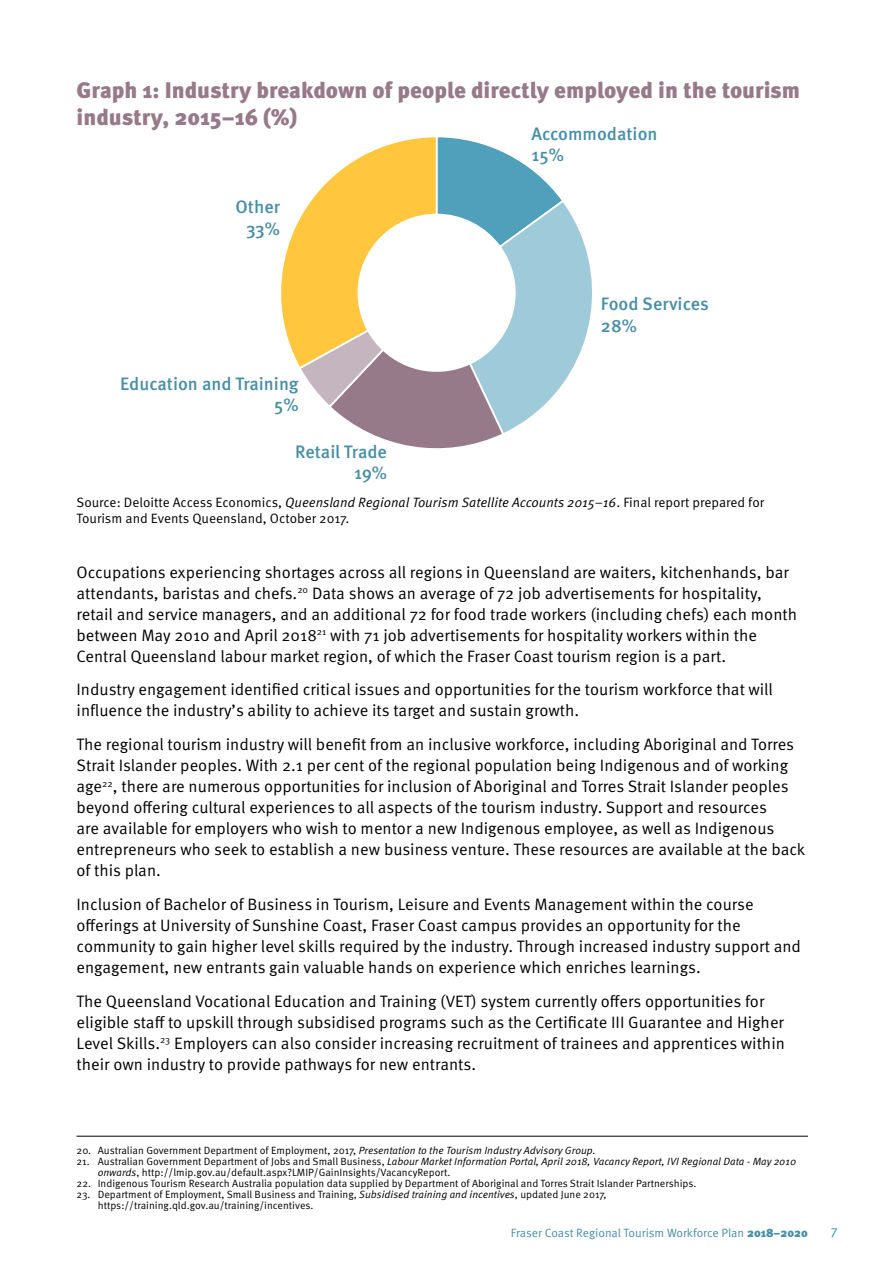
<style>
.page{position:relative;width:893px;height:1263px;background:#fff}
.page>*{position:absolute;margin:0;border:0;box-sizing:border-box;transform-origin:0 0}
.t1{font:900 22.5px/27px "Meta OT";color:#977a89}
.t2{font:500 18px/21.6px "Meta OT";color:#478ea7}
.t3{font:16.5px/21px "Meta OT";color:#000}
.t4{font:13.5px/16.2px "Meta OT";color:#000}
.t5{font:13.5px "Meta OT";color:#478ea7}
.t6{font:12px "Meta OT";color:#478ea7}
.t7{font:10.5px/10.9px "Meta OT";color:#000}
.s1{font-style:italic}
.s2{font-weight:900}
</style>
<div class="page">
<svg style="left:281px;top:137px;width:311px;height:312px"></svg>
<hr style="left:77px;top:1136px;width:731px;height:1px;background:#000">
<h1 class="t1" style="left:77px;top:77px;width:725px">Graph 1: Industry breakdown of people directly employed in the tourism industry, 2015–16 (%)</h1>
<p class="t2" style="left:531px;top:123px;width:128px">Accommodation<br>15%</p>
<p class="t2" style="left:235px;top:196px;width:46px;text-align:center">Other<br>33%</p>
<p class="t2" style="left:120px;top:373px;width:180px;text-align:right">Education and Training<br>5%</p>
<p class="t2" style="left:295px;top:441px;width:93px;text-align:right">Retail Trade<br>19%</p>
<p class="t2" style="left:601px;top:293px;width:109px">Food Services<br>28%</p>
<p class="t4" style="left:77px;top:494px;width:689px">Source: Deloitte Access Economics, <span class="s1">Queensland Regional Tourism Satellite Accounts 2015–16</span>. Final report prepared for<br>Tourism and Events Queensland, October 2017.</p>
<p class="t3" style="left:77px;top:562px;width:722px">Occupations experiencing shortages across all regions in Queensland are waiters, kitchenhands, bar attendants, baristas and chefs.<sup>20</sup> Data shows an average of 72 job advertisements for hospitality, retail and service managers, and an additional 72 for food trade workers (including chefs) each month between May 2010 and April 2018<sup>21</sup> with 71 job advertisements for hospitality workers within the Central Queensland labour market region, of which the Fraser Coast tourism region is a part.</p>
<p class="t3" style="left:77px;top:679px;width:698px">Industry engagement identified critical issues and opportunities for the tourism workforce that will influence the industry’s ability to achieve its target and sustain growth.</p>
<p class="t3" style="left:77px;top:734px;width:730px">The regional tourism industry will benefit from an inclusive workforce, including Aboriginal and Torres Strait Islander peoples. With 2.1 per cent of the regional population being Indigenous and of working age<sup>22</sup>, there are numerous opportunities for inclusion of Aboriginal and Torres Strait Islander peoples beyond offering cultural experiences to all aspects of the tourism industry. Support and resources<br>are available for employers who wish to mentor a new Indigenous employee, as well as Indigenous entrepreneurs who seek to establish a new business venture. These resources are available at the back of this plan.</p>
<p class="t3" style="left:77px;top:894px;width:726px">Inclusion of Bachelor of Business in Tourism, Leisure and Events Management within the course offerings at University of Sunshine Coast, Fraser Coast campus provides an opportunity for the community to gain higher level skills required by the industry. Through increased industry support and engagement, new entrants gain valuable hands on experience which enriches learnings.</p>
<p class="t3" style="left:77px;top:991px;width:710px">The Queensland Vocational Education and Training (VET) system currently offers opportunities for eligible staff to upskill through subsidised programs such as the Certificate III Guarantee and Higher Level Skills.<sup>23</sup> Employers can also consider increasing recruitment of trainees and apprentices within their own industry to provide pathways for new entrants.</p>
<p class="t7" style="left:77px;top:1145px;width:521px">20. Australian Government Department of Employment, 2017, <span class="s1">Presentation to the Tourism Industry Advisory Group.</span></p>
<p class="t7" style="left:98px;top:1156px;width:700px;text-indent:-21px">21. Australian Government Department of Jobs and Small Business, <span class="s1">Labour Market Information Portal, April 2018, Vacancy Report, IVI Regional Data - May 2010 onwards</span>, http://lmip.gov.au/default.aspx?LMIP/GainInsights/VacancyReport.</p>
<p class="t7" style="left:77px;top:1178px;width:621px">22. Indigenous Tourism Research Australia population data supplied by Department of Aboriginal and Torres Strait Islander Partnerships.</p>
<p class="t7" style="left:98px;top:1189px;width:510px;text-indent:-21px">23. Department of Employment, Small Business and Training, <span class="s1">Subsidised training and incentives</span>, updated June 2017, https://training.qld.gov.au/training/incentives.</p>
<p class="t6" style="left:511px;top:1225px;width:299px">Fraser Coast Regional Tourism Workforce Plan <span class="s2">2018–2020</span></p>
<p class="t5" style="left:831px;top:1224px;width:8px">7</p>
</div>
